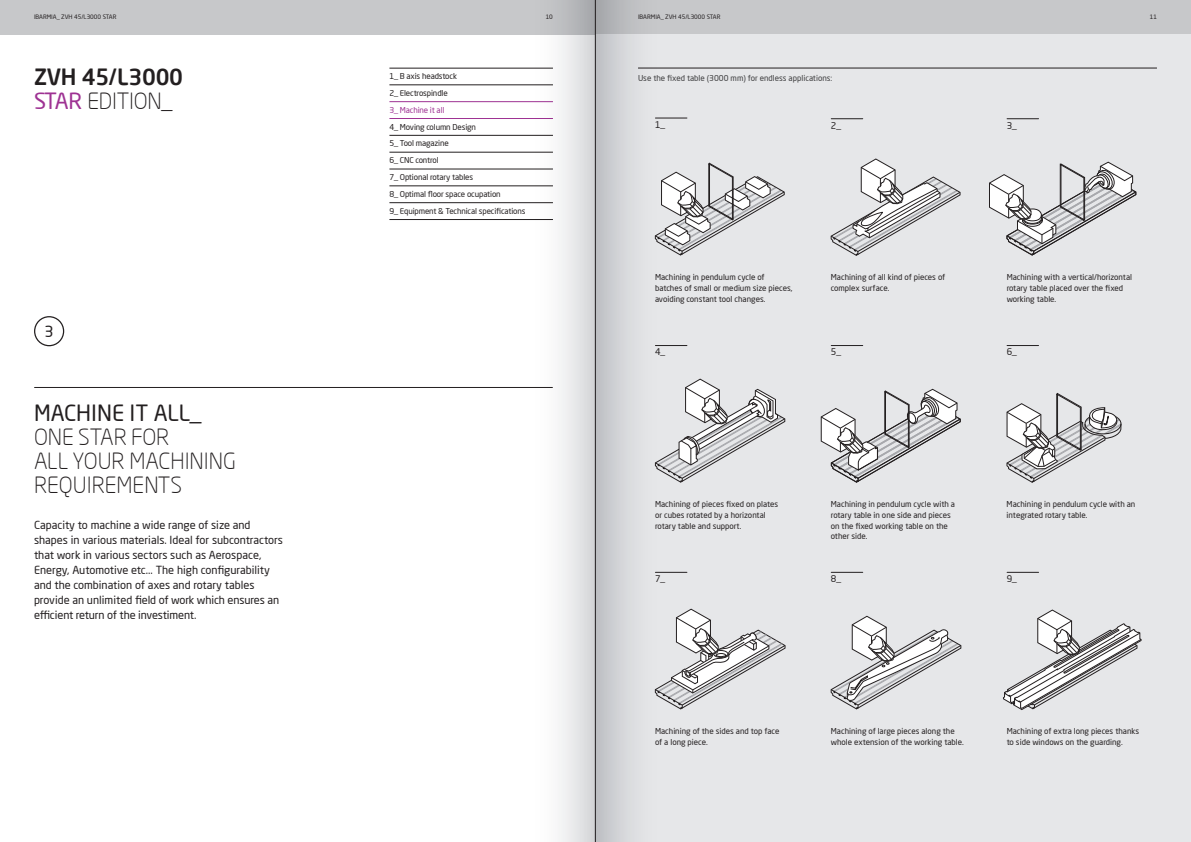
<style>
.page{position:relative;width:1191px;height:842px;background:#fff}
.page>*{position:absolute;margin:0;border:0;box-sizing:border-box;transform-origin:0 0}
.t1{font:300 22px/24px "Neo Sans Pro";color:#231f20}
.t2{font:500 22px/24px "Neo Sans Pro";letter-spacing:-.01em;color:#231f20}
.t3{font:22px "Neo Sans Pro";color:#231f20}
.t4{font:15.1px "Neo Sans Pro";color:#231f20}
.t5{font:11px/15px "Neo Sans Pro";color:#231f20}
.t6{font:9.1px "Neo Sans Pro";color:#231f20}
.t7{font:8px/10.7px "Neo Sans Pro";color:#231f20}
.t8{font:8px "Neo Sans Pro";color:#3e3e3f}
.t9{font:8px "Neo Sans Pro";letter-spacing:-.015em;color:#9e3293}
.t10{font:6px "Neo Sans Pro";color:#231f20}
.s1{font-weight:400;color:#9e3293}
.s2{font-weight:300}
</style>
<div class="page">
<div style="left:0;top:0;width:1191px;height:34px;background:#c7c8ca"></div>
<div style="left:595px;top:34px;width:596px;height:808px;background:#e6e7e9"></div>
<hr style="left:35px;top:387px;width:517px;height:1px;background:#231f20">
<div style="left:34px;top:316px;width:30px;height:30px;border:1px solid #231f20;border-radius:50%"></div>
<hr style="left:655px;top:118px;width:32px;height:1px;background:#231f20">
<hr style="left:831px;top:118px;width:31px;height:1px;background:#231f20">
<hr style="left:1007px;top:118px;width:31px;height:1px;background:#231f20">
<hr style="left:655px;top:345px;width:32px;height:1px;background:#231f20">
<hr style="left:831px;top:345px;width:31px;height:1px;background:#231f20">
<hr style="left:1007px;top:345px;width:31px;height:1px;background:#231f20">
<hr style="left:655px;top:572px;width:32px;height:1px;background:#231f20">
<hr style="left:1007px;top:572px;width:31px;height:1px;background:#231f20">
<hr style="left:831px;top:572px;width:31px;height:1px;background:#231f20">
<hr style="left:638px;top:68px;width:519px;height:1px;background:#231f20">
<svg style="left:663px;top:163px;width:122px;height:93px"></svg>
<svg style="left:830px;top:158px;width:130px;height:98px"></svg>
<svg style="left:663px;top:378px;width:122px;height:105px"></svg>
<svg style="left:989px;top:161px;width:147px;height:95px"></svg>
<svg style="left:820px;top:389px;width:140px;height:94px"></svg>
<svg style="left:663px;top:608px;width:122px;height:102px"></svg>
<svg style="left:1003px;top:609px;width:138px;height:101px"></svg>
<svg style="left:830px;top:616px;width:131px;height:94px"></svg>
<svg style="left:1006px;top:393px;width:115px;height:90px"></svg>
<hr style="left:389px;top:68px;width:164px;height:1px;background:#231f20">
<hr style="left:389px;top:85px;width:164px;height:1px;background:#231f20">
<hr style="left:389px;top:101px;width:164px;height:1px;background:#9e3293">
<hr style="left:389px;top:118px;width:164px;height:1px;background:#9e3293">
<hr style="left:389px;top:135px;width:164px;height:1px;background:#231f20">
<hr style="left:389px;top:152px;width:164px;height:1px;background:#231f20">
<hr style="left:389px;top:169px;width:164px;height:1px;background:#231f20">
<hr style="left:389px;top:186px;width:164px;height:1px;background:#231f20">
<hr style="left:389px;top:202px;width:164px;height:1px;background:#231f20">
<hr style="left:389px;top:219px;width:164px;height:1px;background:#231f20">
<svg style="left:527px;top:0;width:68px;height:842px"></svg>
<svg style="left:596px;top:0;width:67px;height:842px"></svg>
<hr style="left:595px;top:0;width:1px;height:842px;background:#231f20">
<p class="t10" style="left:545px;top:13px;width:9px">10</p>
<p class="t10" style="left:1149px;top:13px;width:9px">11</p>
<p class="t10" style="left:34px;top:13px;width:84px">IBARMIA_ ZVH 45/L3000 STAR</p>
<p class="t10" style="left:638px;top:13px;width:84px">IBARMIA_ ZVH 45/L3000 STAR</p>
<h1 class="t2" style="left:34px;top:64px;width:151px">ZVH 45/L3000<br><span class="s1">STAR</span> <span class="s2">EDITION_</span></h1>
<h2 class="t4" style="left:45px;top:322px;width:11px">3</h2>
<h1 class="t3" style="left:34px;top:400px;width:168px">MACHINE IT ALL_</h1>
<h1 class="t1" style="left:34px;top:425px;width:204px">ONE STAR FOR<br>ALL YOUR MACHINING<br>REQUIREMENTS</h1>
<p class="t5" style="left:34px;top:517px;width:250px">Capacity to machine a wide range of size and shapes in various materials. Ideal for subcontractors that work in various sectors such as Aerospace, Energy, Automotive etc... The high configurability and the combination of axes and rotary tables provide an unlimited field of work which ensures an efficient return of the investiment.</p>
<p class="t7" style="left:389px;top:68px;width:69px;line-height:16.8px">1_ B axis headstock<br>2_ Electrospindle</p>
<p class="t9" style="left:389px;top:105px;width:57px">3_ Machine it all</p>
<p class="t7" style="left:389px;top:118px;width:138px;line-height:16.8px">4_ Moving column Design<br>5_ Tool magazine<br>6_ CNC control<br>7_ Optional rotary tables<br>8_ Optimal floor space ocupation<br>9_ Equipment &amp; Technical specifications</p>
<p class="t8" style="left:638px;top:73px;width:196px">Use the fixed table (3000 mm) for endless applications:</p>
<p class="t6" style="left:655px;top:119px;width:12px">1_</p>
<p class="t6" style="left:831px;top:120px;width:12px">2_</p>
<p class="t6" style="left:1006px;top:120px;width:12px">3_</p>
<p class="t7" style="left:655px;top:272px;width:139px">Machining in pendulum cycle of batches of small or medium size pieces, avoiding constant tool changes.</p>
<p class="t7" style="left:831px;top:272px;width:116px">Machining of all kind of pieces of complex surface.</p>
<p class="t7" style="left:1006px;top:272px;width:127px">Machining with a vertical/horizontal rotary table placed over the fixed working table.</p>
<p class="t6" style="left:655px;top:347px;width:12px">4_</p>
<p class="t6" style="left:831px;top:347px;width:12px">5_</p>
<p class="t6" style="left:1006px;top:347px;width:12px">6_</p>
<p class="t7" style="left:655px;top:499px;width:125px">Machining of pieces fixed on plates or cubes rotated by a horizontal rotary table and support.</p>
<p class="t7" style="left:831px;top:499px;width:126px">Machining in pendulum cycle with a rotary table in one side and pieces on the fixed working table on the other side.</p>
<p class="t7" style="left:1006px;top:499px;width:130px">Machining in pendulum cycle with an integrated rotary table.</p>
<p class="t6" style="left:655px;top:573px;width:12px">7_</p>
<p class="t6" style="left:831px;top:573px;width:12px">8_</p>
<p class="t6" style="left:1006px;top:573px;width:12px">9_</p>
<p class="t7" style="left:655px;top:725px;width:126px">Machining of the sides and top face of a long piece.</p>
<p class="t7" style="left:831px;top:725px;width:135px">Machining of large pieces along the whole extension of the working table.</p>
<p class="t7" style="left:1006px;top:725px;width:134px">Machining of extra long pieces thanks to side windows on the guarding.</p>
</div>
